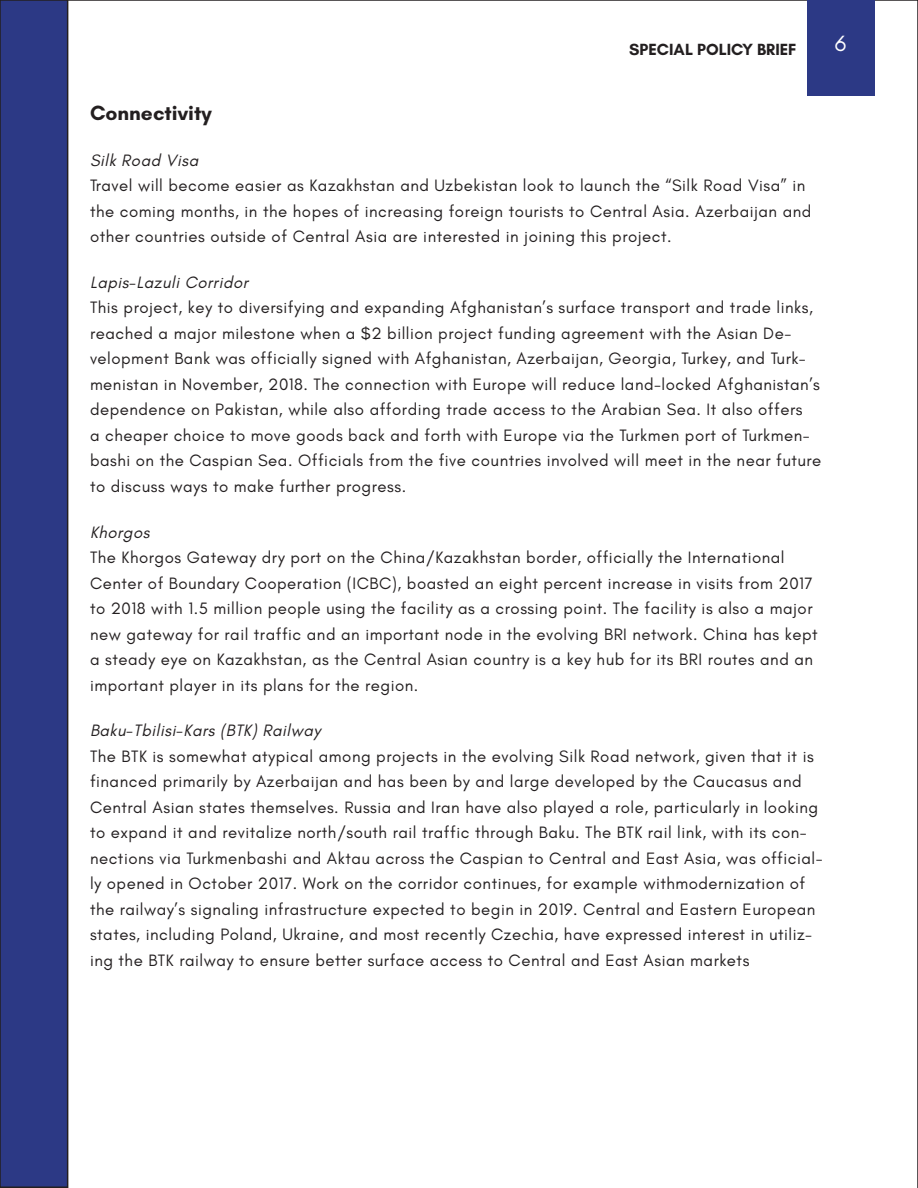
<style>
.page{position:relative;width:918px;height:1188px;background:#fff}
.page>*{position:absolute;margin:0;border:0;box-sizing:border-box;transform-origin:0 0}
.t1{font:22.5px "Glacial Indifference";color:#fff}
.t2{font:700 21px "Glacial Indifference";color:#231f20}
.t3{font:16.8px/25.5px "Glacial Indifference";letter-spacing:.03em;color:#231f20}
.t4{font:italic 16.8px "Glacial Indifference";letter-spacing:.03em;color:#231f20}
.t5{font:700 16.5px "Glacial Indifference";color:#231f20}
</style>
<div class="page">
<div style="left:0;top:0;width:68px;height:1187px;background:#2c3985"></div>
<div style="left:0;top:0;width:68px;height:1188px;border:2px solid #231f20"></div>
<div style="left:807px;top:0;width:68px;height:95px;background:#2c3985"></div>
<p class="t5" style="left:629px;top:39px;width:169px">SPECIAL POLICY BRIEF</p>
<p class="t1" style="left:835px;top:31px;width:13px">6</p>
<p class="t2" style="left:90px;top:100px;width:123px">Connectivity</p>
<p class="t4" style="left:90px;top:151px;width:110px">Silk Road Visa</p>
<p class="t3" style="left:90px;top:173px;width:723px">Travel will become easier as Kazakhstan and Uzbekistan look to launch the “Silk Road Visa” in the coming months, in the hopes of increasing foreign tourists to Central Asia. Azerbaijan and other countries outside of Central Asia are interested in joining this project.</p>
<p class="t4" style="left:90px;top:273px;width:160px">Lapis-Lazuli Corridor</p>
<p class="t3" style="left:90px;top:295px;width:733px">This project, key to diversifying and expanding Afghanistan’s surface transport and trade links, reached a major milestone when a $2 billion project funding agreement with the Asian De&shy;velopment Bank was officially signed with Afghanistan, Azerbaijan, Georgia, Turkey, and Turk&shy;menistan in November, 2018. The connection with Europe will reduce land-locked Afghanistan’s dependence on Pakistan, while also affording trade access to the Arabian Sea. It also offers<br>a cheaper choice to move goods back and forth with Europe via the Turkmen port of Turkmen&shy;bashi on the Caspian Sea. Officials from the five countries involved will meet in the near future to discuss ways to make further progress.</p>
<p class="t4" style="left:90px;top:523px;width:61px">Khorgos</p>
<p class="t3" style="left:90px;top:545px;width:729px">The Khorgos Gateway dry port on the China/Kazakhstan border, officially the International Center of Boundary Cooperation (ICBC), boasted an eight percent increase in visits from 2017 to 2018 with 1.5 million people using the facility as a crossing point. The facility is also a major new gateway for rail traffic and an important node in the evolving BRI network. China has kept a steady eye on Kazakhstan, as the Central Asian country is a key hub for its BRI routes and an important player in its plans for the region.</p>
<p class="t4" style="left:90px;top:721px;width:232px">Baku-Tbilisi-Kars (BTK) Railway</p>
<p class="t3" style="left:90px;top:744px;width:734px">The BTK is somewhat atypical among projects in the evolving Silk Road network, given that it is financed primarily by Azerbaijan and has been by and large developed by the Caucasus and Central Asian states themselves. Russia and Iran have also played a role, particularly in looking to expand it and revitalize north/south rail traffic through Baku. The BTK rail link, with its con&shy;nections via Turkmenbashi and Aktau across the Caspian to Central and East Asia, was official&shy;ly opened in October 2017. Work on the corridor continues, for example withmodernization of the railway’s signaling infrastructure expected to begin in 2019. Central and Eastern European states, including Poland, Ukraine, and most recently Czechia, have expressed interest in utiliz&shy;ing the BTK railway to ensure better surface access to Central and East Asian markets</p>
</div>
